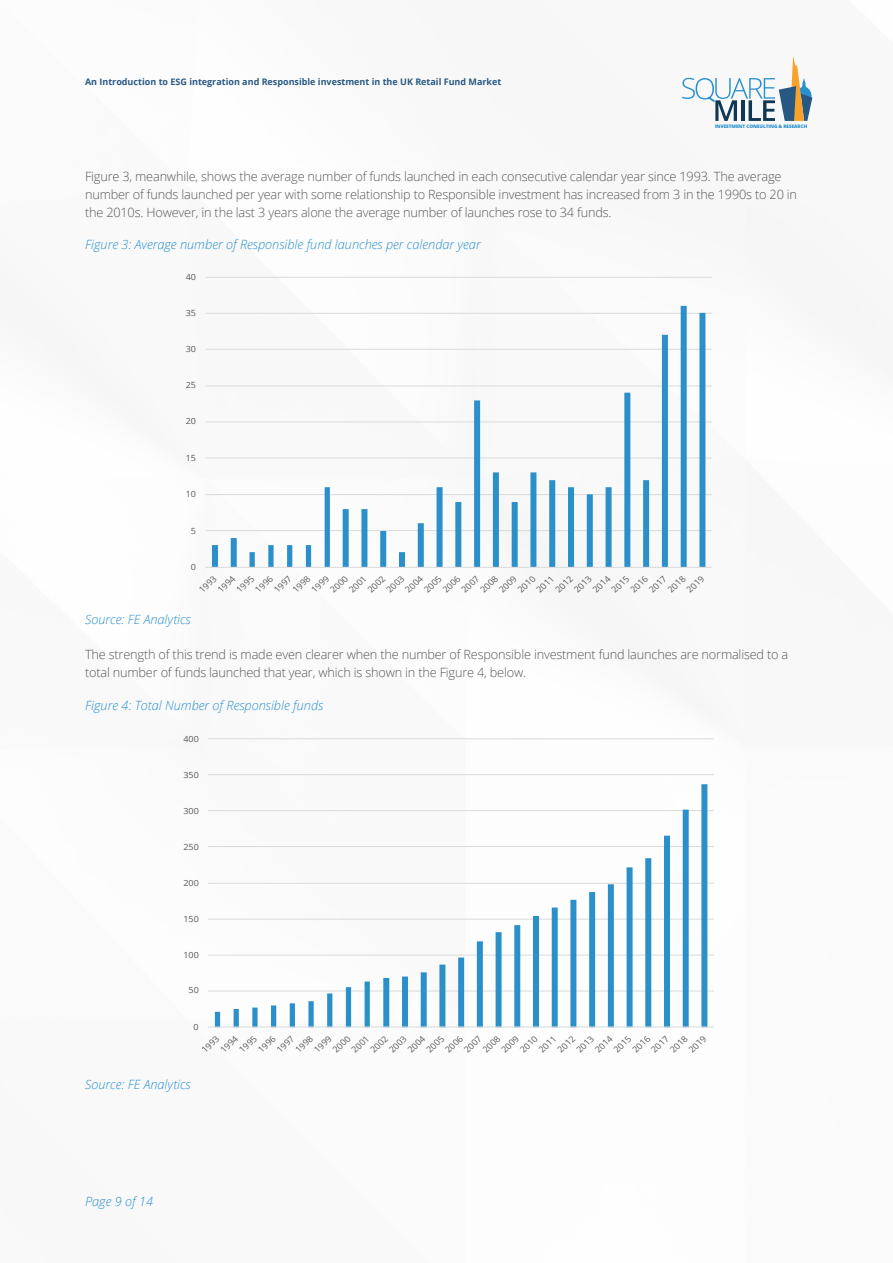
<style>
.page{position:relative;width:893px;height:1263px;background:#fff}
.page>*{position:absolute;margin:0;border:0;box-sizing:border-box;transform-origin:0 0}
.BODY_-_8_5___12{font:300 12.75px/18px "Open Sans";letter-spacing:-.015em;color:#57585a}
.Pagination{font:italic 300 12.75px "Open Sans";color:#2890cf}
.t1{font:700 9px "Open Sans";color:#285882}
.t2{font:8.7px "Open Sans";color:#595959}
.t3{font:8.4px "Open Sans";letter-spacing:.01em;color:#595959;scale:1.06 1}
.t4{font:800 4.8px "Open Sans";letter-spacing:-.02em;color:#2890cf}
</style>
<div class="page">
<svg style="left:682px;top:56px;width:130px;height:65px"></svg>
<hr style="left:206px;top:530px;width:506px;height:1px;background:#d9d9d9">
<hr style="left:206px;top:494px;width:506px;height:1px;background:#d9d9d9">
<hr style="left:206px;top:458px;width:506px;height:1px;background:#d9d9d9">
<hr style="left:206px;top:422px;width:506px;height:1px;background:#d9d9d9">
<hr style="left:206px;top:386px;width:506px;height:1px;background:#d9d9d9">
<hr style="left:206px;top:349px;width:506px;height:1px;background:#d9d9d9">
<hr style="left:206px;top:313px;width:506px;height:1px;background:#d9d9d9">
<hr style="left:206px;top:277px;width:506px;height:1px;background:#d9d9d9">
<svg style="left:212px;top:306px;width:493px;height:261px"></svg>
<hr style="left:206px;top:567px;width:506px;height:1px;background:#d9d9d9">
<hr style="left:208px;top:991px;width:506px;height:1px;background:#d9d9d9">
<hr style="left:208px;top:955px;width:506px;height:1px;background:#d9d9d9">
<hr style="left:208px;top:919px;width:506px;height:1px;background:#d9d9d9">
<hr style="left:208px;top:883px;width:506px;height:1px;background:#d9d9d9">
<hr style="left:208px;top:846px;width:506px;height:1px;background:#d9d9d9">
<hr style="left:208px;top:810px;width:506px;height:1px;background:#d9d9d9">
<hr style="left:208px;top:774px;width:506px;height:1px;background:#d9d9d9">
<hr style="left:208px;top:738px;width:506px;height:1px;background:#d9d9d9">
<svg style="left:215px;top:784px;width:492px;height:242px"></svg>
<hr style="left:208px;top:1026px;width:506px;height:1px;background:#d9d9d9">
<p class="t1" style="left:85px;top:75px;width:418px">An Introduction to ESG integration and Responsible investment in the UK Retail Fund Market</p>
<p class="t4" style="left:715px;top:123px;width:94px">INVESTMENT CONSULTING &amp; RESEARCH</p>
<p class="BODY_-_8_5___12" style="left:85px;top:167px;width:713px">Figure 3, meanwhile, shows the average number of funds launched in each consecutive calendar year since 1993. The average number of funds launched per year with some relationship to Responsible investment has increased from 3 in the 1990s to 20 in the 2010s. However, in the last 3 years alone the average number of launches rose to 34 funds.</p>
<p class="Pagination" style="left:85px;top:236px;width:397px">Figure 3: Average number of Responsible fund launches per calendar year</p>
<p class="t3" style="left:186px;top:271px;width:11px">40</p>
<p class="t3" style="left:186px;top:307px;width:11px">35</p>
<p class="t3" style="left:186px;top:344px;width:11px">30</p>
<p class="t3" style="left:186px;top:380px;width:11px">25</p>
<p class="t3" style="left:186px;top:416px;width:11px">20</p>
<p class="t3" style="left:186px;top:452px;width:11px">15</p>
<p class="t3" style="left:186px;top:488px;width:11px">10</p>
<p class="t3" style="left:191px;top:525px;width:6px">5</p>
<p class="t3" style="left:191px;top:561px;width:6px">0</p>
<p class="t2" style="left:196px;top:586px;width:22px;rotate:-43deg">1993</p>
<p class="t2" style="left:215px;top:586px;width:22px;rotate:-43deg">1994</p>
<p class="t2" style="left:234px;top:586px;width:22px;rotate:-43deg">1995</p>
<p class="t2" style="left:253px;top:586px;width:22px;rotate:-43deg">1996</p>
<p class="t2" style="left:271px;top:586px;width:22px;rotate:-43deg">1997</p>
<p class="t2" style="left:290px;top:586px;width:22px;rotate:-43deg">1998</p>
<p class="t2" style="left:309px;top:586px;width:22px;rotate:-43deg">1999</p>
<p class="t2" style="left:328px;top:586px;width:22px;rotate:-43deg">2000</p>
<p class="t2" style="left:346px;top:586px;width:22px;rotate:-43deg">2001</p>
<p class="t2" style="left:365px;top:586px;width:22px;rotate:-43deg">2002</p>
<p class="t2" style="left:384px;top:586px;width:22px;rotate:-43deg">2003</p>
<p class="t2" style="left:403px;top:586px;width:22px;rotate:-43deg">2004</p>
<p class="t2" style="left:421px;top:586px;width:22px;rotate:-43deg">2005</p>
<p class="t2" style="left:440px;top:586px;width:22px;rotate:-43deg">2006</p>
<p class="t2" style="left:459px;top:586px;width:22px;rotate:-43deg">2007</p>
<p class="t2" style="left:478px;top:586px;width:22px;rotate:-43deg">2008</p>
<p class="t2" style="left:496px;top:586px;width:22px;rotate:-43deg">2009</p>
<p class="t2" style="left:515px;top:586px;width:22px;rotate:-43deg">2010</p>
<p class="t2" style="left:534px;top:586px;width:22px;rotate:-43deg">2011</p>
<p class="t2" style="left:553px;top:586px;width:22px;rotate:-43deg">2012</p>
<p class="t2" style="left:571px;top:586px;width:22px;rotate:-43deg">2013</p>
<p class="t2" style="left:590px;top:586px;width:22px;rotate:-43deg">2014</p>
<p class="t2" style="left:609px;top:586px;width:22px;rotate:-43deg">2015</p>
<p class="t2" style="left:628px;top:586px;width:22px;rotate:-43deg">2016</p>
<p class="t2" style="left:647px;top:586px;width:22px;rotate:-43deg">2017</p>
<p class="t2" style="left:665px;top:586px;width:22px;rotate:-43deg">2018</p>
<p class="t2" style="left:684px;top:586px;width:22px;rotate:-43deg">2019</p>
<p class="Pagination" style="left:85px;top:610px;width:107px">Source: FE Analytics</p>
<p class="BODY_-_8_5___12" style="left:85px;top:645px;width:705px">The strength of this trend is made even clearer when the number of Responsible investment fund launches are normalised to a total number of funds launched that year, which is shown in the Figure 4, below.</p>
<p class="Pagination" style="left:85px;top:696px;width:240px">Figure 4: Total Number of Responsible funds</p>
<p class="t3" style="left:183px;top:733px;width:16px">400</p>
<p class="t3" style="left:183px;top:769px;width:16px">350</p>
<p class="t3" style="left:183px;top:805px;width:16px">300</p>
<p class="t3" style="left:183px;top:841px;width:16px">250</p>
<p class="t3" style="left:183px;top:877px;width:16px">200</p>
<p class="t3" style="left:183px;top:913px;width:16px">150</p>
<p class="t3" style="left:183px;top:949px;width:16px">100</p>
<p class="t3" style="left:188px;top:985px;width:11px">50</p>
<p class="t3" style="left:194px;top:1021px;width:6px">0</p>
<p class="Pagination" style="left:85px;top:1076px;width:107px">Source: FE Analytics</p>
<p class="t2" style="left:199px;top:1047px;width:22px;rotate:-43deg">1993</p>
<p class="t2" style="left:218px;top:1047px;width:22px;rotate:-43deg">1994</p>
<p class="t2" style="left:237px;top:1047px;width:22px;rotate:-43deg">1995</p>
<p class="t2" style="left:255px;top:1047px;width:22px;rotate:-43deg">1996</p>
<p class="t2" style="left:274px;top:1047px;width:22px;rotate:-43deg">1997</p>
<p class="t2" style="left:293px;top:1047px;width:22px;rotate:-43deg">1998</p>
<p class="t2" style="left:312px;top:1047px;width:22px;rotate:-43deg">1999</p>
<p class="t2" style="left:330px;top:1047px;width:22px;rotate:-43deg">2000</p>
<p class="t2" style="left:349px;top:1047px;width:22px;rotate:-43deg">2001</p>
<p class="t2" style="left:368px;top:1047px;width:22px;rotate:-43deg">2002</p>
<p class="t2" style="left:386px;top:1047px;width:22px;rotate:-43deg">2003</p>
<p class="t2" style="left:405px;top:1047px;width:22px;rotate:-43deg">2004</p>
<p class="t2" style="left:424px;top:1047px;width:22px;rotate:-43deg">2005</p>
<p class="t2" style="left:443px;top:1047px;width:22px;rotate:-43deg">2006</p>
<p class="t2" style="left:461px;top:1047px;width:22px;rotate:-43deg">2007</p>
<p class="t2" style="left:480px;top:1047px;width:22px;rotate:-43deg">2008</p>
<p class="t2" style="left:499px;top:1047px;width:22px;rotate:-43deg">2009</p>
<p class="t2" style="left:518px;top:1047px;width:22px;rotate:-43deg">2010</p>
<p class="t2" style="left:536px;top:1047px;width:22px;rotate:-43deg">2011</p>
<p class="t2" style="left:555px;top:1047px;width:22px;rotate:-43deg">2012</p>
<p class="t2" style="left:574px;top:1047px;width:22px;rotate:-43deg">2013</p>
<p class="t2" style="left:592px;top:1047px;width:22px;rotate:-43deg">2014</p>
<p class="t2" style="left:611px;top:1047px;width:22px;rotate:-43deg">2015</p>
<p class="t2" style="left:630px;top:1047px;width:22px;rotate:-43deg">2016</p>
<p class="t2" style="left:649px;top:1047px;width:22px;rotate:-43deg">2017</p>
<p class="t2" style="left:667px;top:1047px;width:22px;rotate:-43deg">2018</p>
<p class="t2" style="left:686px;top:1047px;width:22px;rotate:-43deg">2019</p>
<p class="Pagination" style="left:85px;top:1193px;width:70px">Page 9 of 14</p>
</div>
